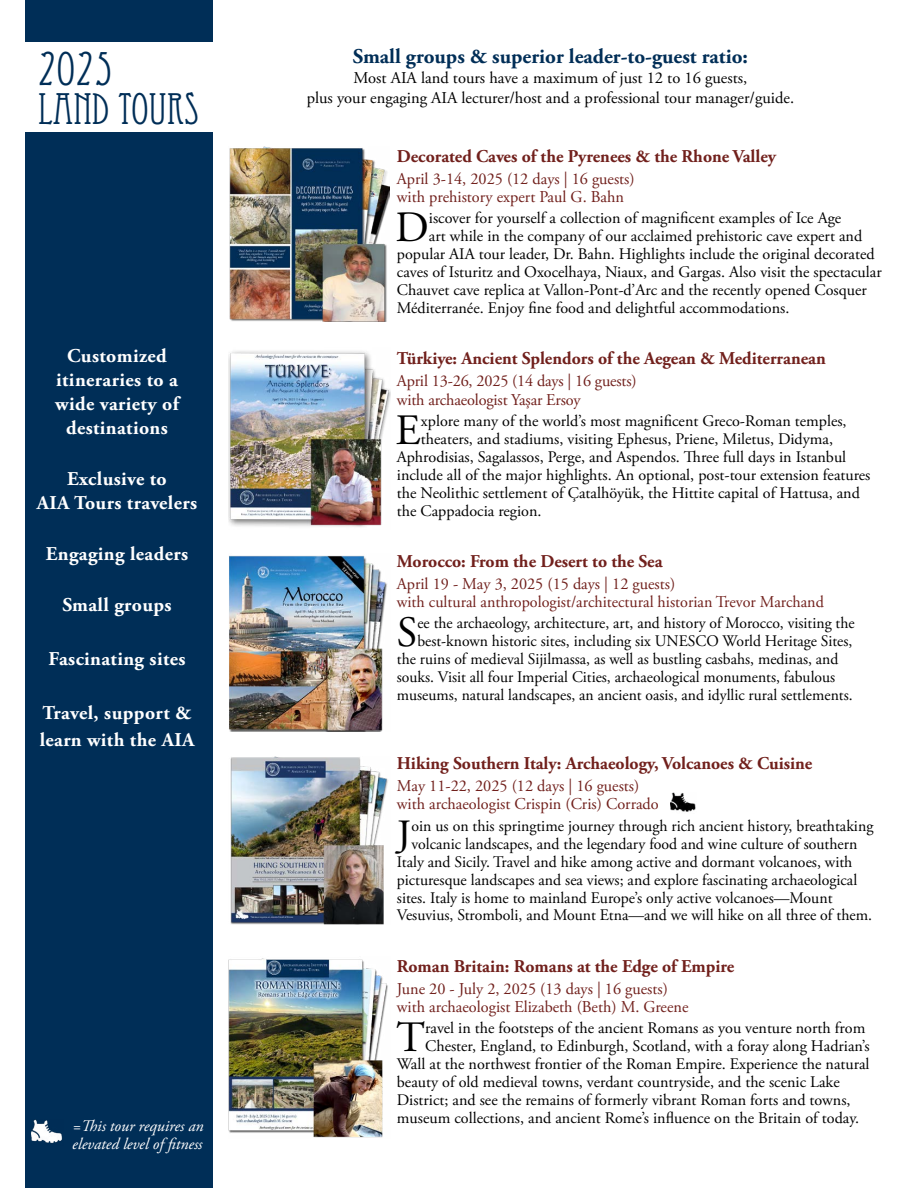
<style>
.page{position:relative;width:918px;height:1188px;background:#fff}
.page>*{position:absolute;margin:0;border:0;box-sizing:border-box;transform-origin:0 0}
.t1{font:46.5px "Eccentric";color:#002e57}
.t2{font:43.5px "Eccentric";color:#002e57}
.t3{font:43.2px "Adobe Garamond Pro";color:#000}
.t4{font:38.55px "Adobe Garamond Pro";color:#000;scale:1.1 1}
.t5{font:700 21px "Adobe Garamond Pro";color:#002e57}
.t6{font:700 19.5px/24px "Adobe Garamond Pro";letter-spacing:.02em;color:#fff;text-align:center}
.t7{font:700 18px "Adobe Garamond Pro";color:#71201c}
.t8{font:16.5px/18px "Adobe Garamond Pro";color:#71201c}
.t9{font:16.5px/19.8px "Adobe Garamond Pro";color:#000;text-align:center}
.t10{font:16.2px "Adobe Garamond Pro";color:#000}
.t11{font:italic 16.2px/18px "Adobe Garamond Pro";color:#fff}
</style>
<div class="page">
<div style="left:26px;top:133px;width:187px;height:1055px;background:#002e57"></div>
<div style="left:26px;top:0;width:187px;height:41px;background:#002e57"></div>
<img style="left:229px;top:147px;width:160px;height:175px">
<img style="left:229px;top:351px;width:161px;height:176px">
<img style="left:229px;top:555px;width:158px;height:177px">
<img style="left:230px;top:756px;width:158px;height:169px">
<img style="left:671px;top:792px;width:25px;height:20px">
<img style="left:229px;top:958px;width:159px;height:180px">
<img style="left:31px;top:1119px;width:31px;height:24px">
<h1 class="t1" style="left:38px;top:42px;width:77px">2025</h1>
<h2 class="t2" style="left:38px;top:84px;width:163px">LAND TOURS</h2>
<p class="t6" style="left:55px;top:344px;width:125px">Customized itineraries to a wide variety of destinations</p>
<p class="t6" style="left:37px;top:467px;width:162px">Exclusive to<br>AIA Tours travelers</p>
<p class="t6" style="left:46px;top:542px;width:144px">Engaging leaders</p>
<p class="t6" style="left:62px;top:593px;width:111px">Small groups</p>
<p class="t6" style="left:49px;top:647px;width:138px">Fascinating sites</p>
<p class="t6" style="left:40px;top:700px;width:156px;line-height:27px;text-align:left">Travel, support &amp; learn with the AIA</p>
<p class="t11" style="left:72px;top:1117px;width:133px">=This tour requires an elevated level of fitness</p>
<p class="t5" style="left:353px;top:44px;width:397px">Small groups &amp; superior leader-to-guest ratio:</p>
<p class="t9" style="left:307px;top:69px;width:489px">Most AIA land tours have a maximum of just 12 to 16 guests,<br>plus your engaging AIA lecturer/host and a professional tour manager/guide.</p>
<p class="t7" style="left:397px;top:146px;width:381px">Decorated Caves of the Pyrenees &amp; the Rhone Valley</p>
<p class="t8" style="left:397px;top:170px;width:239px">April 3-14, 2025 (12 days | 16 guests) with prehistory expert Paul G. Bahn</p>
<h3 class="t3" style="left:395px;top:201px;width:35px">D</h3>
<p class="t10" style="left:429px;top:208px;width:414px">iscover for yourself a collection of magnificent examples of Ice Age</p>
<p class="t10" style="left:429px;top:226px;width:435px">art while in the company of our acclaimed prehistoric cave expert and</p>
<p class="t10" style="left:397px;top:244px;width:479px">popular AIA tour leader, Dr. Bahn. Highlights include the original decorated</p>
<p class="t10" style="left:397px;top:262px;width:486px">caves of Isturitz and Oxocelhaya, Niaux, and Gargas. Also visit the spectacular</p>
<p class="t10" style="left:397px;top:280px;width:471px">Chauvet cave replica at Vallon-Pont-d’Arc and the recently opened Cosquer</p>
<p class="t10" style="left:397px;top:298px;width:394px">Méditerranée. Enjoy fine food and delightful accommodations.</p>
<p class="t7" style="left:397px;top:348px;width:430px">Türkiye: Ancient Splendors of the Aegean &amp; Mediterranean</p>
<p class="t8" style="left:397px;top:372px;width:241px;line-height:18.9px">April 13-26, 2025 (14 days | 16 guests) with archaeologist Yaşar Ersoy</p>
<h3 class="t3" style="left:396px;top:405px;width:27px">E</h3>
<p class="t10" style="left:421px;top:412px;width:427px">xplore many of the world’s most magnificent Greco-Roman temples,</p>
<p class="t10" style="left:421px;top:430px;width:414px">theaters, and stadiums, visiting Ephesus, Priene, Miletus, Didyma,</p>
<p class="t10" style="left:397px;top:448px;width:451px">Aphrodisias, Sagalassos, Perge, and Aspendos. Three full days in Istanbul</p>
<p class="t10" style="left:397px;top:466px;width:475px">include all of the major highlights. An optional, post-tour extension features</p>
<p class="t10" style="left:397px;top:484px;width:465px">the Neolithic settlement of Çatalhöyük, the Hittite capital of Hattusa, and</p>
<p class="t10" style="left:397px;top:502px;width:146px">the Cappadocia region.</p>
<p class="t7" style="left:397px;top:551px;width:267px">Morocco: From the Desert to the Sea</p>
<p class="t8" style="left:397px;top:575px;width:429px">April 19 - May 3, 2025 (15 days | 12 guests)<br>with cultural anthropologist/architectural historian Trevor Marchand</p>
<h3 class="t3" style="left:397px;top:606px;width:22px">S</h3>
<p class="t10" style="left:417px;top:613px;width:439px">ee the archaeology, architecture, art, and history of Morocco, visiting the</p>
<p class="t10" style="left:417px;top:631px;width:436px">best-known historic sites, including six UNESCO World Heritage Sites,</p>
<p class="t10" style="left:397px;top:649px;width:443px">the ruins of medieval Sijilmassa, as well as bustling casbahs, medinas, and</p>
<p class="t10" style="left:397px;top:667px;width:440px">souks. Visit all four Imperial Cities, archaeological monuments, fabulous</p>
<p class="t10" style="left:397px;top:685px;width:457px">museums, natural landscapes, an ancient oasis, and idyllic rural settlements.</p>
<p class="t7" style="left:397px;top:753px;width:417px">Hiking Southern Italy: Archaeology, Volcanoes &amp; Cuisine</p>
<p class="t8" style="left:397px;top:777px;width:263px">May 11-22, 2025 (12 days | 16 guests) with archaeologist Crispin (Cris) Corrado</p>
<h3 class="t4" style="left:397px;top:810px;width:15px">J</h3>
<p class="t10" style="left:412px;top:816px;width:463px">oin us on this springtime journey through rich ancient history, breathtaking</p>
<p class="t10" style="left:412px;top:834px;width:447px">volcanic landscapes, and the legendary food and wine culture of southern</p>
<p class="t10" style="left:397px;top:852px;width:457px">Italy and Sicily. Travel and hike among active and dormant volcanoes, with</p>
<p class="t10" style="left:397px;top:870px;width:462px">picturesque landscapes and sea views; and explore fascinating archaeological</p>
<p class="t10" style="left:397px;top:888px;width:437px">sites. Italy is home to mainland Europe’s only active volcanoes—Mount</p>
<p class="t10" style="left:397px;top:906px;width:477px">Vesuvius, Stromboli, and Mount Etna—and we will hike on all three of them.</p>
<p class="t7" style="left:397px;top:956px;width:339px">Roman Britain: Romans at the Edge of Empire</p>
<p class="t8" style="left:397px;top:980px;width:293px">June 20 - July 2, 2025 (13 days | 16 guests) with archaeologist Elizabeth (Beth) M. Greene</p>
<h3 class="t3" style="left:397px;top:1011px;width:30px">T</h3>
<p class="t10" style="left:425px;top:1018px;width:442px">ravel in the footsteps of the ancient Romans as you venture north from</p>
<p class="t10" style="left:425px;top:1036px;width:446px">Chester, England, to Edinburgh, Scotland, with a foray along Hadrian’s</p>
<p class="t10" style="left:397px;top:1054px;width:474px">Wall at the northwest frontier of the Roman Empire. Experience the natural</p>
<p class="t10" style="left:397px;top:1072px;width:444px">beauty of old medieval towns, verdant countryside, and the scenic Lake</p>
<p class="t10" style="left:397px;top:1090px;width:455px">District; and see the remains of formerly vibrant Roman forts and towns,</p>
<p class="t10" style="left:397px;top:1108px;width:464px">museum collections, and ancient Rome’s influence on the Britain of today.</p>
</div>
